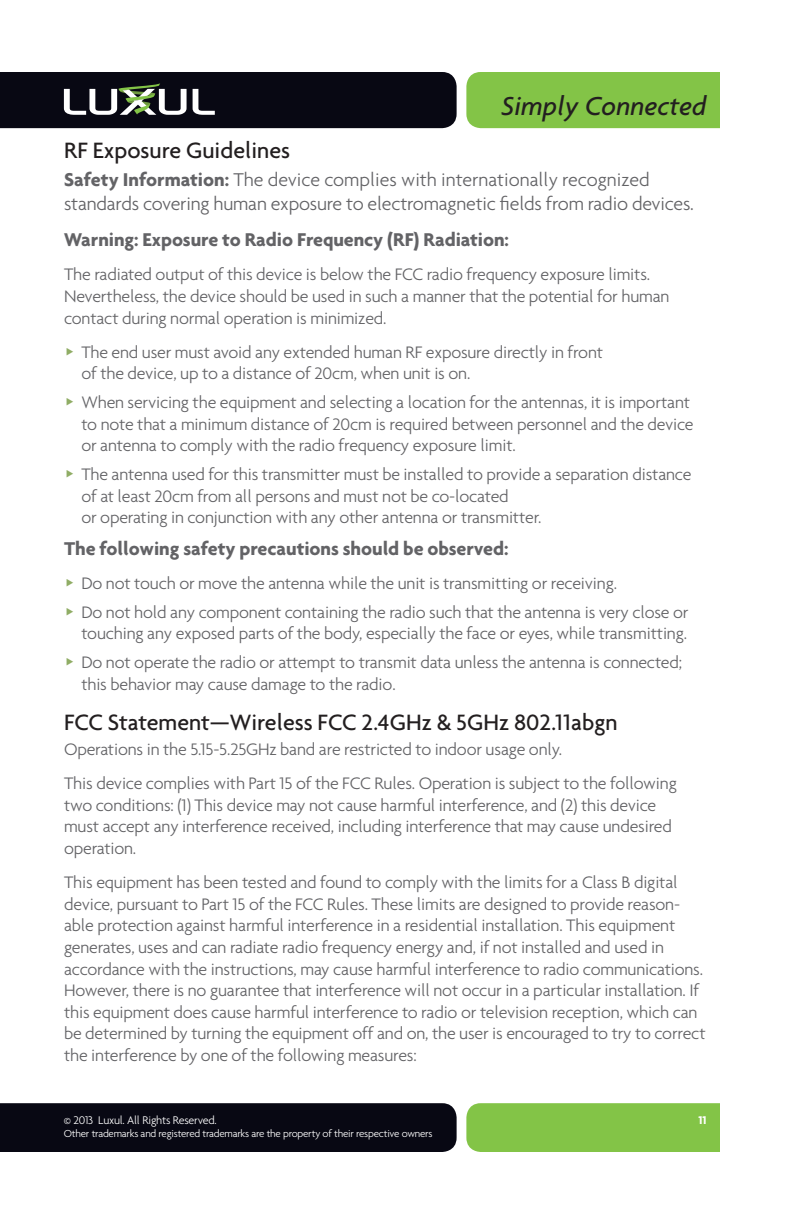
<style>
.page{position:relative;width:792px;height:1224px;background:#fff}
.page>*{position:absolute;margin:0;border:0;box-sizing:border-box;transform-origin:0 0}
.t1{font:italic 500 28px "Agenda";color:#231f20}
.t2{font:500 24px "Agenda";color:#231f20}
.t3{font:300 20px/24px "Agenda";letter-spacing:-.01em;color:#636366}
.t4{font:700 20px "Agenda";letter-spacing:-.005em;color:#636366}
.t5{font:300 18px/21.6px "Agenda";letter-spacing:-.01em;color:#636366}
.t6{font:300 12px "Agenda";letter-spacing:-.02em;color:#fff}
.t7{font:700 12px "Agenda";color:#fff}
.t8{font:300 11px "Agenda";letter-spacing:-.02em;color:#fff}
.s1{font-weight:700}
</style>
<div class="page">
<div style="left:0;top:1103px;width:457px;height:49px;background:#080813"></div>
<div style="left:466px;top:1103px;width:254px;height:49px;background:#83c447"></div>
<div style="left:466px;top:72px;width:254px;height:56px;background:#83c447"></div>
<svg style="left:0;top:72px;width:457px;height:56px;background:#181821"></svg>
<h1 class="t1" style="left:501px;top:89px;width:207px">Simply Connected</h1>
<h2 class="t2" style="left:64px;top:136px;width:228px">RF Exposure Guidelines</h2>
<p class="t3" style="left:64px;top:167px;width:631px"><span class="s1">Safety Information:</span> The device complies with internationally recognized standards covering human exposure to electromagnetic fields from radio devices.</p>
<p class="t4" style="left:64px;top:228px;width:446px">Warning: Exposure to Radio Frequency (RF) Radiation:</p>
<p class="t5" style="left:64px;top:264px;width:607px">The radiated output of this device is below the FCC radio frequency exposure limits.<br>Nevertheless, the device should be used in such a manner that the potential for human contact during normal operation is minimized.</p>
<p class="t5" style="left:81px;top:341px;width:523px">The end user must avoid any extended human RF exposure directly in front of the device, up to a distance of 20cm, when unit is on.</p>
<p class="t5" style="left:81px;top:391px;width:614px">When servicing the equipment and selecting a location for the antennas, it is important to note that a minimum distance of 20cm is required between personnel and the device or antenna to comply with the radio frequency exposure limit.</p>
<p class="t5" style="left:81px;top:463px;width:612px">The antenna used for this transmitter must be installed to provide a separation distance of at least 20cm from all persons and must not be co-located<br>or operating in conjunction with any other antenna or transmitter.</p>
<p class="t4" style="left:64px;top:536px;width:446px">The following safety precautions should be observed:</p>
<p class="t5" style="left:81px;top:568px;width:609px;line-height:28.8px">Do not touch or move the antenna while the unit is transmitting or receiving.<br>Do not hold any component containing the radio such that the antenna is very close or</p>
<p class="t5" style="left:81px;top:619px;width:607px;line-height:28.8px">touching any exposed parts of the body, especially the face or eyes, while transmitting.<br>Do not operate the radio or attempt to transmit data unless the antenna is connected;</p>
<p class="t5" style="left:81px;top:673px;width:316px">this behavior may cause damage to the radio.</p>
<h2 class="t2" style="left:64px;top:707px;width:555px">FCC Statement—Wireless FCC 2.4GHz &amp; 5GHz 802.11abgn</h2>
<p class="t5" style="left:64px;top:732px;width:614px;line-height:34.2px">Operations in the 5.15-5.25GHz band are restricted to indoor usage only.<br>This device complies with Part 15 of the FCC Rules. Operation is subject to the following</p>
<p class="t5" style="left:64px;top:794px;width:609px">two conditions: (1) This device may not cause harmful interference, and (2) this device must accept any interference received, including interference that may cause undesired operation.</p>
<p class="t5" style="left:64px;top:871px;width:643px">This equipment has been tested and found to comply with the limits for a Class B digital device, pursuant to Part 15 of the FCC Rules. These limits are designed to provide reason&shy;able protection against harmful interference in a residential installation. This equipment generates, uses and can radiate radio frequency energy and, if not installed and used in accordance with the instructions, may cause harmful interference to radio communications.<br>However, there is no guarantee that interference will not occur in a particular installation. If this equipment does cause harmful interference to radio or television reception, which can be determined by turning the equipment off and on, the user is encouraged to try to correct the interference by one of the following measures:</p>
<p class="t6" style="left:64px;top:1113px;width:154px">© 2013 Luxul. All Rights Reserved.</p>
<p class="t8" style="left:64px;top:1127px;width:370px">Other trademarks and registered trademarks are the property of their respective owners</p>
<p class="t7" style="left:699px;top:1113px;width:9px">11</p>
</div>
